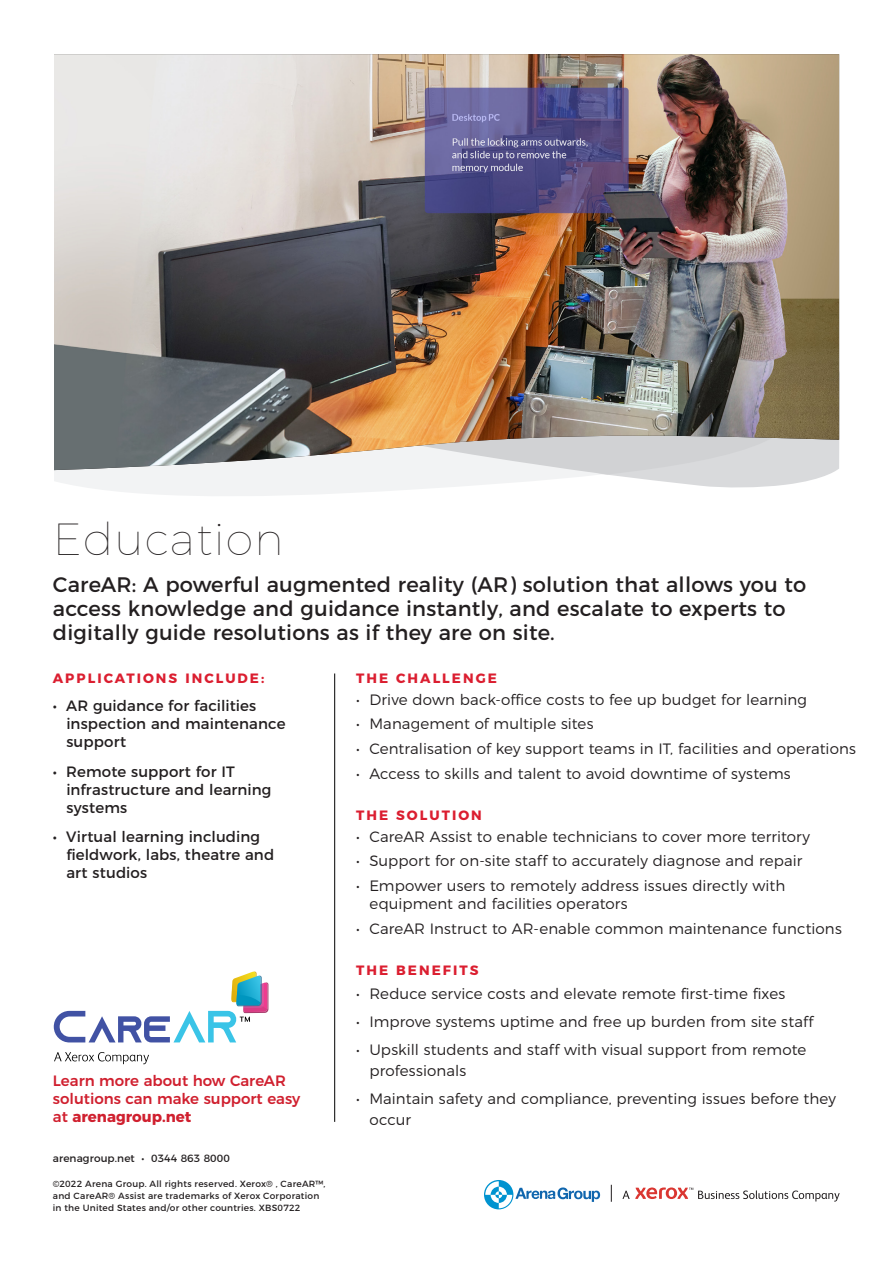
<style>
.page{position:relative;width:893px;height:1263px;background:#fff}
.page>*{position:absolute;margin:0;border:0;box-sizing:border-box;transform-origin:0 0}
.t1{font:100 45px "Montserrat";letter-spacing:.03em;color:#231f20}
.Subtitle{font:21px/24px "Montserrat";letter-spacing:.01em;color:#231f20}
.t2{font:300 15px/21px "Montserrat";letter-spacing:.005em;color:#231f20}
.t3{font:15px/18px "Montserrat";letter-spacing:.01em;color:#231f20}
.Call_to_Action{font:500 15px/18px "Montserrat";color:#d0202f}
.Subhead___Level_1{font:700 13.5px "Montserrat";letter-spacing:.15em;color:#db1e30}
.t4{font:10.5px "Montserrat";letter-spacing:.01em;color:#231f20}
.Legal_Attribution_St{font:9px/12px "Montserrat";letter-spacing:.025em;color:#231f20}
.s1{font-weight:700}
</style>
<div class="page">
<svg style="left:54px;top:470px;width:371px;height:26px;fill:#f2f3f4"></svg>
<svg style="left:55px;top:54px;width:785px;height:434px;fill:#f2f3f4"></svg>
<img style="left:54px;top:54px;width:785px;height:416px">
<hr style="left:334px;top:673px;width:1px;height:449px;background:#000">
<svg style="left:54px;top:1052px;width:95px;height:12px"></svg>
<svg style="left:54px;top:971px;width:214px;height:72px"></svg>
<svg style="left:622px;top:1187px;width:218px;height:14px"></svg>
<svg style="left:611px;top:1185px;width:1px;height:17px"></svg>
<svg style="left:484px;top:1180px;width:29px;height:29px"></svg>
<svg style="left:485px;top:1181px;width:115px;height:27px"></svg>
<p class="t1" style="left:53px;top:505px;width:232px">Education</p>
<p class="Subtitle" style="left:53px;top:571px;width:755px">CareAR: A powerful augmented reality (AR) solution that allows you to access knowledge and guidance instantly, and escalate to experts to digitally guide resolutions as if they are on site.</p>
<p class="Subhead___Level_1" style="left:53px;top:667px;width:213px">APPLICATIONS INCLUDE:</p>
<p class="t3" style="left:66px;top:696px;width:221px;text-indent:-14px">• AR guidance for facilities inspection and maintenance support</p>
<p class="t3" style="left:66px;top:761px;width:207px;text-indent:-14px">• Remote support for IT infrastructure and learning systems</p>
<p class="t3" style="left:66px;top:826px;width:210px;text-indent:-14px">• Virtual learning including fieldwork, labs, theatre and art studios</p>
<p class="Call_to_Action" style="left:53px;top:1070px;width:249px">Learn more about how CareAR solutions can make support easy at <span class="s1">arenagroup.net</span></p>
<p class="t4" style="left:53px;top:1150px;width:179px">arenagroup.net • 0344 863 8000</p>
<p class="Legal_Attribution_St" style="left:53px;top:1177px;width:274px">©2022 Arena Group. All rights reserved. Xerox® , CareAR™, and CareAR® Assist are trademarks of Xerox Corporation in the United States and/or other countries. XBS0722</p>
<p class="Subhead___Level_1" style="left:356px;top:667px;width:142px">THE CHALLENGE</p>
<p class="t2" style="left:356px;top:687px;width:453px">• Drive down back-office costs to fee up budget for learning</p>
<p class="t2" style="left:356px;top:712px;width:239px">• Management of multiple sites</p>
<p class="t2" style="left:356px;top:737px;width:501px">• Centralisation of key support teams in IT, facilities and operations</p>
<p class="t2" style="left:356px;top:762px;width:436px">• Access to skills and talent to avoid downtime of systems</p>
<p class="Subhead___Level_1" style="left:356px;top:804px;width:127px">THE SOLUTION</p>
<p class="t2" style="left:356px;top:824px;width:456px">• CareAR Assist to enable technicians to cover more territory</p>
<p class="t2" style="left:356px;top:849px;width:448px">• Support for on-site staff to accurately diagnose and repair</p>
<p class="t2" style="left:370px;top:875px;width:417px;line-height:18px;text-indent:-14px">• Empower users to remotely address issues directly with equipment and facilities operators</p>
<p class="t2" style="left:356px;top:917px;width:487px">• CareAR Instruct to AR-enable common maintenance functions</p>
<p class="Subhead___Level_1" style="left:356px;top:959px;width:124px">THE BENEFITS</p>
<p class="t2" style="left:356px;top:982px;width:431px">• Reduce service costs and elevate remote first-time fixes</p>
<p class="t2" style="left:356px;top:1010px;width:459px">• Improve systems uptime and free up burden from site staff</p>
<p class="t2" style="left:370px;top:1038px;width:438px;text-indent:-14px">• Upskill students and staff with visual support from remote professionals</p>
<p class="t2" style="left:370px;top:1086px;width:468px;text-indent:-14px">• Maintain safety and compliance, preventing issues before they occur</p>
</div>
